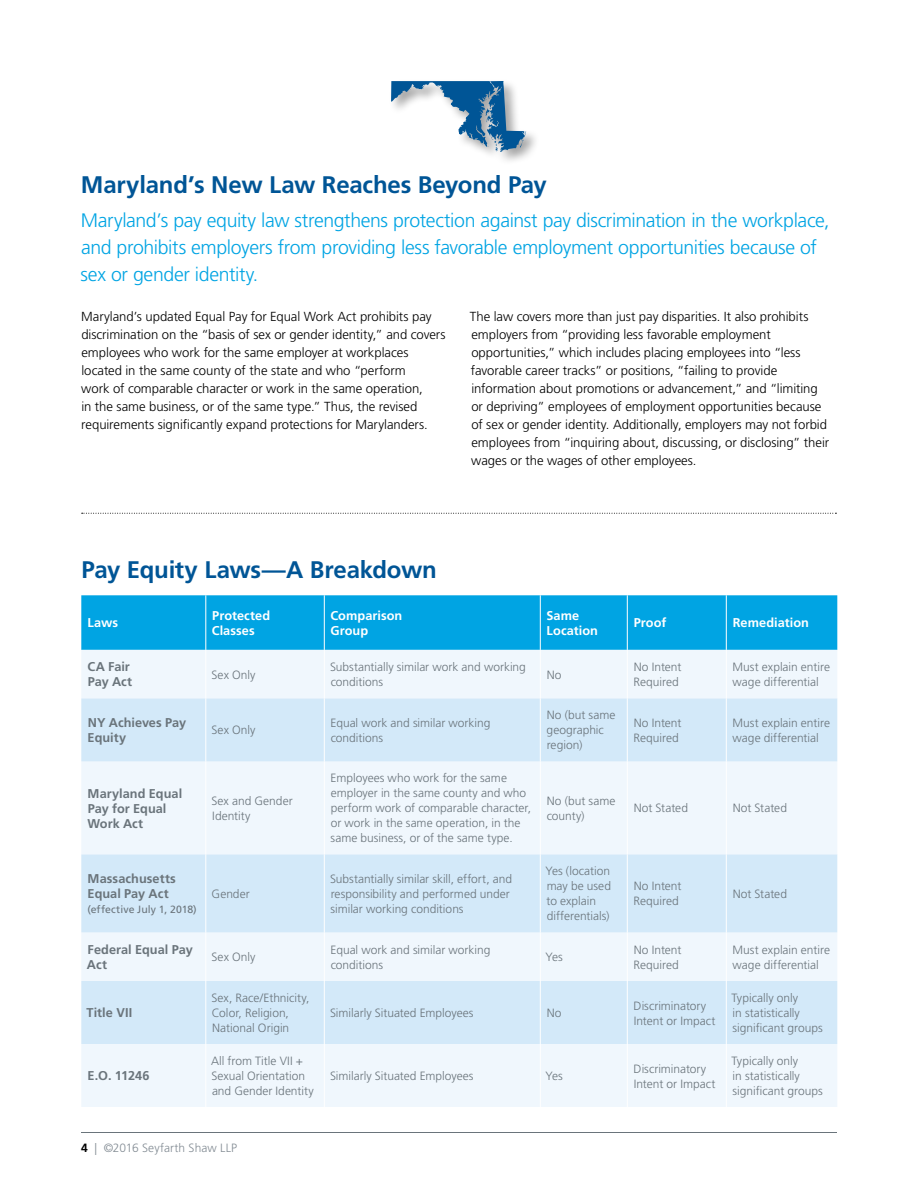
<style>
.page{position:relative;width:918px;height:1188px;background:#fff}
.page>*{position:absolute;margin:0;border:0;box-sizing:border-box;transform-origin:0 0}
.t1{font:700 24px "Frutiger LT Std";letter-spacing:-.01em;color:#005596}
.t2{font:300 19.5px/27px "Frutiger LT Std";letter-spacing:-.02em;color:#00a4e3}
.t3{font:300 13.2px/18px "Frutiger LT Std";letter-spacing:-.005em;color:#000}
.t4{font:700 12.75px/15px "Frutiger LT Std";color:#6a747b}
.t5{font:700 12.75px/15px "Frutiger LT Std";letter-spacing:.005em;color:#fff}
.t6{font:300 12px/15px "Frutiger LT Std";color:#6a747b}
.t7{font:300 12px "Frutiger LT Std";letter-spacing:.005em;color:#838c94}
.t8{font:10.5px "Frutiger LT Std";letter-spacing:.005em;color:#6a747b}
.s1{font-weight:700;color:#000}
</style>
<div class="page">
<hr style="left:81px;top:1132px;width:756px;height:1px;background:#6a747b">
<div style="left:81px;top:595px;width:756px;height:55px;background:#00a4e3"></div>
<div style="left:81px;top:650px;width:756px;height:457px;background:#f0f7fd"></div>
<svg style="left:81px;top:698px;width:756px;height:346px;fill:#d3e9f9"></svg>
<hr style="left:205px;top:595px;width:1px;height:55px;background:#fff">
<hr style="left:324px;top:595px;width:1px;height:55px;background:#fff">
<hr style="left:540px;top:595px;width:1px;height:55px;background:#fff">
<hr style="left:627px;top:595px;width:1px;height:55px;background:#fff">
<hr style="left:726px;top:595px;width:1px;height:55px;background:#fff">
<hr style="left:205px;top:650px;width:1px;height:48px;background:#fff">
<hr style="left:324px;top:650px;width:1px;height:48px;background:#fff">
<hr style="left:540px;top:650px;width:1px;height:48px;background:#fff">
<hr style="left:627px;top:650px;width:1px;height:48px;background:#fff">
<hr style="left:726px;top:650px;width:1px;height:48px;background:#fff">
<hr style="left:205px;top:698px;width:1px;height:63px;background:#fff">
<hr style="left:324px;top:698px;width:1px;height:63px;background:#fff">
<hr style="left:540px;top:698px;width:1px;height:63px;background:#fff">
<hr style="left:627px;top:698px;width:1px;height:63px;background:#fff">
<hr style="left:726px;top:698px;width:1px;height:63px;background:#fff">
<hr style="left:205px;top:761px;width:1px;height:93px;background:#fff">
<hr style="left:324px;top:761px;width:1px;height:93px;background:#fff">
<hr style="left:540px;top:761px;width:1px;height:93px;background:#fff">
<hr style="left:627px;top:761px;width:1px;height:93px;background:#fff">
<hr style="left:726px;top:761px;width:1px;height:93px;background:#fff">
<hr style="left:205px;top:854px;width:1px;height:78px;background:#fff">
<hr style="left:324px;top:854px;width:1px;height:78px;background:#fff">
<hr style="left:540px;top:854px;width:1px;height:78px;background:#fff">
<hr style="left:627px;top:854px;width:1px;height:78px;background:#fff">
<hr style="left:726px;top:854px;width:1px;height:78px;background:#fff">
<hr style="left:205px;top:932px;width:1px;height:49px;background:#fff">
<hr style="left:324px;top:932px;width:1px;height:49px;background:#fff">
<hr style="left:540px;top:932px;width:1px;height:49px;background:#fff">
<hr style="left:627px;top:932px;width:1px;height:49px;background:#fff">
<hr style="left:726px;top:932px;width:1px;height:49px;background:#fff">
<hr style="left:205px;top:981px;width:1px;height:63px;background:#fff">
<hr style="left:324px;top:981px;width:1px;height:63px;background:#fff">
<hr style="left:540px;top:981px;width:1px;height:63px;background:#fff">
<hr style="left:627px;top:981px;width:1px;height:63px;background:#fff">
<hr style="left:726px;top:981px;width:1px;height:63px;background:#fff">
<hr style="left:205px;top:1044px;width:1px;height:63px;background:#fff">
<hr style="left:324px;top:1044px;width:1px;height:63px;background:#fff">
<hr style="left:540px;top:1044px;width:1px;height:63px;background:#fff">
<hr style="left:627px;top:1044px;width:1px;height:63px;background:#fff">
<hr style="left:726px;top:1044px;width:1px;height:63px;background:#fff">
<svg style="left:82px;top:513px;width:754px;height:1px"></svg>
<div style="left:389px;top:79px;width:152px;height:87px;background:#000;opacity:.35"></div>
<svg style="left:391px;top:81px;width:135px;height:71px"></svg>
<h1 class="t1" style="left:81px;top:171px;width:467px">Maryland’s New Law Reaches Beyond Pay</h1>
<h2 class="t2" style="left:81px;top:207px;width:750px">Maryland’s pay equity law strengthens protection against pay discrimination in the workplace, and prohibits employers from providing less favorable employment opportunities because of sex or gender identity.</h2>
<p class="t3" style="left:81px;top:308px;width:366px">Maryland’s updated Equal Pay for Equal Work Act prohibits pay discrimination on the “basis of sex or gender identity,” and covers employees who work for the same employer at workplaces located in the same county of the state and who “perform<br>work of comparable character or work in the same operation,<br>in the same business, or of the same type.” Thus, the revised requirements significantly expand protections for Marylanders.</p>
<p class="t3" style="left:470px;top:308px;width:361px">The law covers more than just pay disparities. It also prohibits employers from “providing less favorable employment opportunities,” which includes placing employees into “less favorable career tracks” or positions, “failing to provide information about promotions or advancement,” and “limiting or depriving” employees of employment opportunities because of sex or gender identity. Additionally, employers may not forbid employees from “inquiring about, discussing, or disclosing” their wages or the wages of other employees.</p>
<h1 class="t1" style="left:82px;top:556px;width:357px">Pay Equity Laws—A Breakdown</h1>
<p class="t5" style="left:88px;top:616px;width:32px">Laws</p>
<p class="t5" style="left:212px;top:608px;width:60px">Protected<br>Classes</p>
<p class="t5" style="left:330px;top:608px;width:73px">Comparison<br>Group</p>
<p class="t5" style="left:546px;top:608px;width:53px">Same<br>Location</p>
<p class="t5" style="left:634px;top:616px;width:34px">Proof</p>
<p class="t5" style="left:733px;top:616px;width:78px">Remediation</p>
<p class="t4" style="left:87px;top:660px;width:46px">CA Fair<br>Pay Act</p>
<p class="t6" style="left:212px;top:667px;width:46px">Sex Only</p>
<p class="t6" style="left:330px;top:660px;width:197px">Substantially similar work and working conditions</p>
<p class="t6" style="left:547px;top:667px;width:16px">No</p>
<p class="t6" style="left:634px;top:660px;width:49px">No Intent<br>Required</p>
<p class="t6" style="left:733px;top:660px;width:99px">Must explain entire wage differential</p>
<p class="t4" style="left:88px;top:715px;width:100px">NY Achieves Pay<br>Equity</p>
<p class="t6" style="left:212px;top:723px;width:46px">Sex Only</p>
<p class="t6" style="left:331px;top:715px;width:161px">Equal work and similar working conditions</p>
<p class="t6" style="left:547px;top:708px;width:70px">No (but same geographic region)</p>
<p class="t6" style="left:634px;top:715px;width:49px">No Intent<br>Required</p>
<p class="t6" style="left:733px;top:715px;width:99px">Must explain entire wage differential</p>
<p class="t4" style="left:87px;top:786px;width:96px">Maryland Equal<br>Pay for Equal<br>Work Act</p>
<p class="t6" style="left:212px;top:793px;width:83px">Sex and Gender<br>Identity</p>
<p class="t6" style="left:331px;top:771px;width:202px">Employees who work for the same employer in the same county and who perform work of comparable character, or work in the same operation, in the same business, or of the same type.</p>
<p class="t6" style="left:547px;top:793px;width:70px">No (but same county)</p>
<p class="t6" style="left:634px;top:801px;width:56px">Not Stated</p>
<p class="t6" style="left:733px;top:801px;width:56px">Not Stated</p>
<p class="t4" style="left:88px;top:871px;width:90px">Massachusetts<br>Equal Pay Act</p>
<p class="t8" style="left:87px;top:903px;width:111px">(effective July 1, 2018)</p>
<p class="t6" style="left:212px;top:886px;width:40px">Gender</p>
<p class="t6" style="left:330px;top:871px;width:184px">Substantially similar skill, effort, and responsibility and performed under similar working conditions</p>
<p class="t6" style="left:546px;top:864px;width:67px">Yes (location may be used to explain differentials)</p>
<p class="t6" style="left:634px;top:879px;width:49px">No Intent<br>Required</p>
<p class="t6" style="left:733px;top:886px;width:56px">Not Stated</p>
<p class="t4" style="left:87px;top:942px;width:107px">Federal Equal Pay<br>Act</p>
<p class="t6" style="left:212px;top:950px;width:46px">Sex Only</p>
<p class="t6" style="left:331px;top:942px;width:161px">Equal work and similar working conditions</p>
<p class="t6" style="left:546px;top:950px;width:19px">Yes</p>
<p class="t6" style="left:634px;top:942px;width:49px">No Intent<br>Required</p>
<p class="t6" style="left:733px;top:942px;width:99px">Must explain entire wage differential</p>
<p class="t4" style="left:87px;top:1005px;width:47px">Title VII</p>
<p class="t6" style="left:212px;top:991px;width:100px">Sex, Race/Ethnicity,<br>Color, Religion,<br>National Origin</p>
<p class="t6" style="left:330px;top:1006px;width:145px">Similarly Situated Employees</p>
<p class="t6" style="left:547px;top:1006px;width:16px">No</p>
<p class="t6" style="left:634px;top:998px;width:83px">Discriminatory<br>Intent or Impact</p>
<p class="t6" style="left:732px;top:991px;width:93px">Typically only<br>in statistically significant groups</p>
<p class="t4" style="left:88px;top:1068px;width:64px">E.O. 11246</p>
<p class="t6" style="left:211px;top:1054px;width:104px">All from Title VII +<br>Sexual Orientation and Gender Identity</p>
<p class="t6" style="left:330px;top:1069px;width:145px">Similarly Situated Employees</p>
<p class="t6" style="left:546px;top:1069px;width:19px">Yes</p>
<p class="t6" style="left:634px;top:1061px;width:83px">Discriminatory<br>Intent or Impact</p>
<p class="t6" style="left:732px;top:1054px;width:93px">Typically only<br>in statistically significant groups</p>
<p class="t7" style="left:81px;top:1141px;width:158px"><span class="s1">4</span> | ©2016 Seyfarth Shaw LLP</p>
</div>
